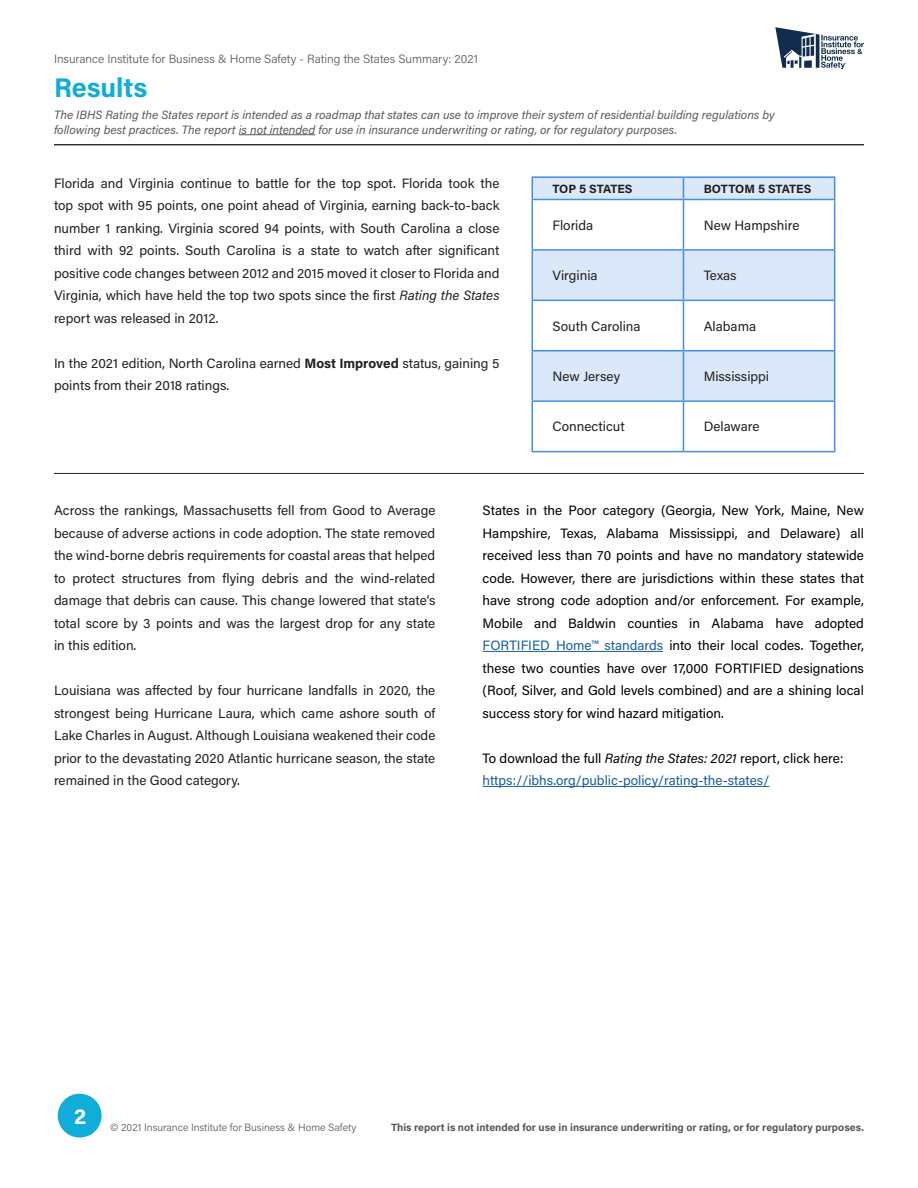
<style>
.page{position:relative;width:918px;height:1188px;background:#fff}
.page>*{position:absolute;margin:0;border:0;box-sizing:border-box;transform-origin:0 0}
.t1{font:700 27px "Acumin Pro";color:#10add9}
.t2{font:700 21px "Acumin Pro";color:#fff}
.BodyCopy{font:13.5px/22.5px "Acumin Pro";color:#231f20;text-align:justify}
.BodyCopy-2{font:13.5px/22.5px "Acumin Pro";color:#000;text-align:justify}
.BodyCopy-3{font:13.5px "Acumin Pro";color:#175d9e}
.Footnotes{font:italic 12px/14.4px "Acumin Pro";color:#57585a}
.t3{font:300 12px "Acumin Pro";color:#57585a}
.TableTitles{font:700 12px "Acumin Pro";letter-spacing:-.005em;color:#231f20}
.t4{font:700 10.5px "Acumin Pro";color:#57585a}
.t5{font:300 10.5px "Acumin Pro";color:#57585a}
.s1{font-style:italic}
.s2{font-weight:700}
.s3{color:#175d9e}
</style>
<div class="page">
<div style="left:58px;top:1094px;width:44px;height:44px;background:#10add9;border-radius:50%"></div>
<hr style="left:54px;top:144px;width:810px;height:1px;background:#231f20">
<hr style="left:54px;top:473px;width:810px;height:1px;background:#231f20">
<hr style="left:483px;top:651px;width:180px;height:1px;background:#175d9e">
<hr style="left:483px;top:786px;width:286px;height:1px;background:#175d9e">
<hr style="left:239px;top:134px;width:76px;height:1px;background:#57585a">
<svg style="left:533px;top:178px;width:301px;height:222px;fill:#dae8fa"></svg>
<hr style="left:532px;top:176px;width:151px;height:2px;background:#448ee8">
<svg style="left:532px;top:178px;width:1px;height:21px"></svg>
<hr style="left:683px;top:176px;width:152px;height:2px;background:#448ee8">
<svg style="left:683px;top:178px;width:1px;height:21px"></svg>
<svg style="left:834px;top:178px;width:1px;height:21px"></svg>
<hr style="left:532px;top:199px;width:151px;height:1px;background:#448ee8">
<hr style="left:532px;top:200px;width:1px;height:49px;background:#448ee8">
<hr style="left:683px;top:199px;width:152px;height:1px;background:#448ee8">
<hr style="left:683px;top:200px;width:1px;height:49px;background:#448ee8">
<hr style="left:834px;top:200px;width:1px;height:49px;background:#448ee8">
<hr style="left:532px;top:249px;width:151px;height:2px;background:#448ee8">
<hr style="left:532px;top:251px;width:1px;height:49px;background:#448ee8">
<hr style="left:683px;top:249px;width:152px;height:2px;background:#448ee8">
<hr style="left:683px;top:251px;width:1px;height:49px;background:#448ee8">
<hr style="left:834px;top:251px;width:1px;height:49px;background:#448ee8">
<hr style="left:532px;top:300px;width:151px;height:1px;background:#448ee8">
<hr style="left:532px;top:301px;width:1px;height:49px;background:#448ee8">
<hr style="left:683px;top:300px;width:152px;height:1px;background:#448ee8">
<hr style="left:683px;top:301px;width:1px;height:49px;background:#448ee8">
<hr style="left:834px;top:301px;width:1px;height:49px;background:#448ee8">
<hr style="left:532px;top:350px;width:151px;height:2px;background:#448ee8">
<hr style="left:532px;top:352px;width:1px;height:48px;background:#448ee8">
<hr style="left:683px;top:350px;width:152px;height:2px;background:#448ee8">
<hr style="left:683px;top:352px;width:1px;height:48px;background:#448ee8">
<hr style="left:834px;top:352px;width:1px;height:48px;background:#448ee8">
<hr style="left:532px;top:400px;width:151px;height:2px;background:#448ee8">
<hr style="left:532px;top:402px;width:1px;height:49px;background:#448ee8">
<hr style="left:683px;top:400px;width:152px;height:2px;background:#448ee8">
<hr style="left:683px;top:402px;width:1px;height:49px;background:#448ee8">
<hr style="left:834px;top:402px;width:1px;height:49px;background:#448ee8">
<hr style="left:532px;top:451px;width:151px;height:1px;background:#448ee8">
<hr style="left:683px;top:451px;width:152px;height:1px;background:#448ee8">
<svg style="left:775px;top:27px;width:89px;height:42px"></svg>
<p class="t3" style="left:54px;top:50px;width:425px">Insurance Institute for Business &amp; Home Safety - Rating the States Summary: 2021</p>
<p class="t1" style="left:54px;top:69px;width:95px">Results</p>
<p class="Footnotes" style="left:54px;top:107px;width:722px">The IBHS Rating the States report is intended as a roadmap that states can use to improve their system of residential building regulations by following best practices. The report is not intended for use in insurance underwriting or rating, or for regulatory purposes.</p>
<p class="BodyCopy" style="left:54px;top:171px;width:447px">Florida and Virginia continue to battle for the top spot. Florida took the top spot with 95 points, one point ahead of Virginia, earning back-to-back number 1 ranking. Virginia scored 94 points, with South Carolina a close third with 92 points. South Carolina is a state to watch after significant positive code changes between 2012 and 2015 moved it closer to Florida and Virginia, which have held the top two spots since the first <span class="s1">Rating the States </span>report was released in 2012.</p>
<p class="BodyCopy" style="left:54px;top:351px;width:447px">In the 2021 edition, North Carolina earned <span class="s2">Most Improved</span> status, gaining 5 points from their 2018 ratings.</p>
<p class="TableTitles" style="left:553px;top:180px;width:82px">TOP 5 STATES</p>
<p class="TableTitles" style="left:704px;top:180px;width:109px">BOTTOM 5 STATES</p>
<p class="BodyCopy" style="left:553px;top:213px;width:42px">Florida</p>
<p class="BodyCopy" style="left:704px;top:213px;width:97px">New Hampshire</p>
<p class="BodyCopy" style="left:553px;top:264px;width:47px">Virginia</p>
<p class="BodyCopy" style="left:704px;top:264px;width:34px">Texas</p>
<p class="BodyCopy" style="left:553px;top:314px;width:90px">South Carolina</p>
<p class="BodyCopy" style="left:704px;top:314px;width:54px">Alabama</p>
<p class="BodyCopy" style="left:553px;top:364px;width:69px">New Jersey</p>
<p class="BodyCopy" style="left:704px;top:364px;width:67px">Mississippi</p>
<p class="BodyCopy" style="left:553px;top:415px;width:74px">Connecticut</p>
<p class="BodyCopy" style="left:704px;top:415px;width:57px">Delaware</p>
<p class="BodyCopy" style="left:54px;top:499px;width:383px">Across the rankings, Massachusetts fell from Good to Average because of adverse actions in code adoption. The state removed the wind-borne debris requirements for coastal areas that helped to protect structures from flying debris and the wind-related damage that debris can cause. This change lowered that state’s total score by 3 points and was the largest drop for any state in this edition.</p>
<p class="BodyCopy" style="left:54px;top:679px;width:383px">Louisiana was affected by four hurricane landfalls in 2020, the strongest being Hurricane Laura, which came ashore south of Lake Charles in August. Although Louisiana weakened their code prior to the devastating 2020 Atlantic hurricane season, the state remained in the Good category.</p>
<p class="BodyCopy-2" style="left:483px;top:499px;width:383px">States in the Poor category (Georgia, New York, Maine, New Hampshire, Texas, Alabama Mississippi, and Delaware) all received less than 70 points and have no mandatory statewide code. However, there are jurisdictions within these states that have strong code adoption and/or enforcement. For example, Mobile and Baldwin counties in Alabama have adopted <span class="s3">FORTIFIED Home™ standards</span> into their local codes. Together, these two counties have over 17,000 FORTIFIED designations (Roof, Silver, and Gold levels combined) and are a shining local success story for wind hazard mitigation.</p>
<p class="BodyCopy-2" style="left:483px;top:746px;width:362px">To download the full <span class="s1">Rating the States: 2021</span> report, click here:</p>
<p class="BodyCopy-3" style="left:483px;top:771px;width:288px">https://ibhs.org/public-policy/rating-the-states/</p>
<h2 class="t2" style="left:74px;top:1101px;width:14px">2</h2>
<p class="t5" style="left:110px;top:1120px;width:248px">© 2021 Insurance Institute for Business &amp; Home Safety</p>
<p class="t4" style="left:391px;top:1120px;width:474px">This report is not intended for use in insurance underwriting or rating, or for regulatory purposes.</p>
</div>
